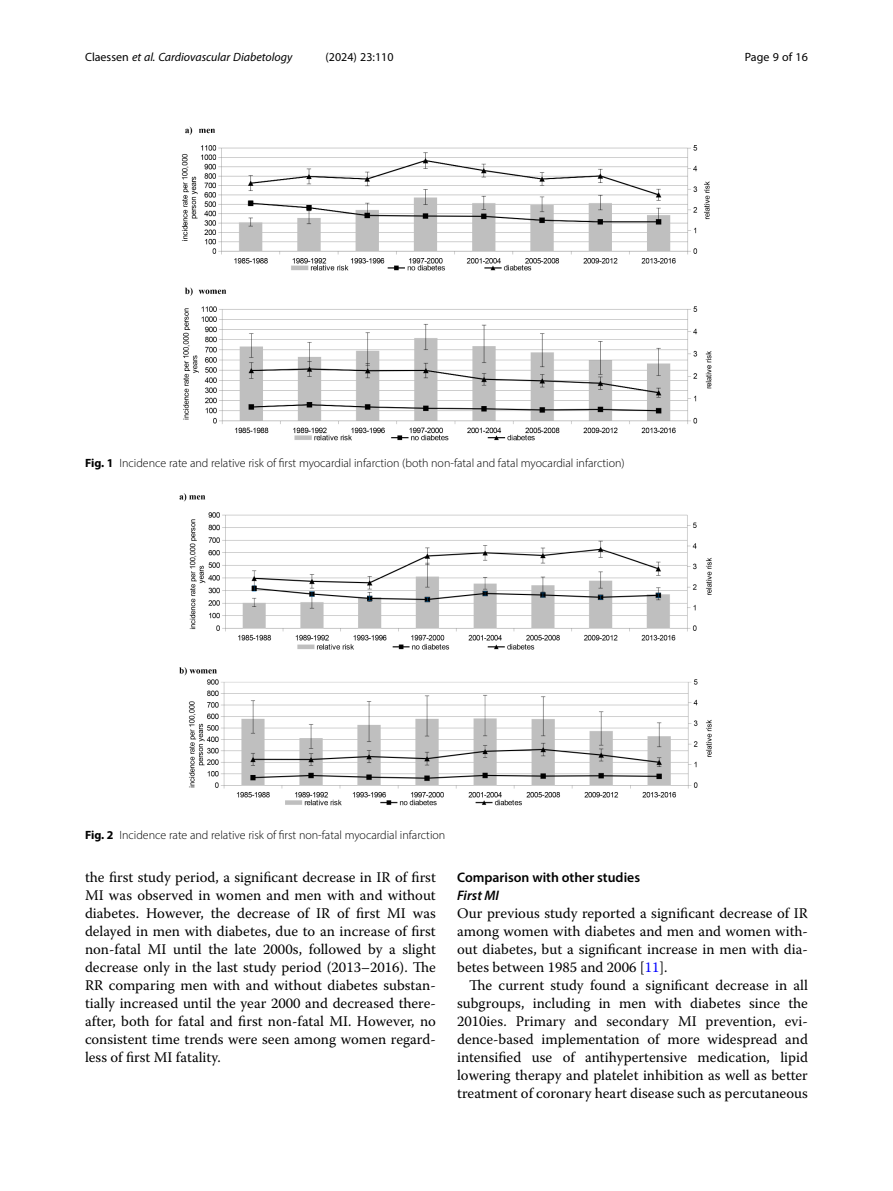
<style>
.page{position:relative;width:893px;height:1191px;background:#fff}
.page>*{position:absolute;margin:0;border:0;box-sizing:border-box;transform-origin:0 0}
.Body_Text{font:14.7px/18px "Warnock Pro";color:#000;text-align:justify}
.Body_Text_Indent{font:14.7px/18px "Warnock Pro";color:#000;text-align:justify}
.Head_2{font:600 13.8px "Myriad Pro";color:#000}
.Head_3_after_2{font:italic 600 13.8px "Myriad Pro";color:#000}
.Figure_Caption{font:300 12px "Myriad Pro";color:#000}
.t1{font:italic 12px "Myriad Pro";color:#000}
.t2{font:12px "Myriad Pro";color:#000}
.s1{font-style:normal}
.s2{font-weight:700}
.s3{color:#00f}
</style>
<div class="page">
<img style="left:179px;top:493px;width:533px;height:313px">
<img style="left:181px;top:126px;width:531px;height:314px">
<p class="t1" style="left:85px;top:50px;width:209px"><span class="s1">Claessen</span> et al. Cardiovascular Diabetology</p>
<p class="t2" style="left:326px;top:50px;width:70px">(2024) 23:110</p>
<p class="t2" style="left:745px;top:50px;width:65px">Page 9 of 16</p>
<p class="Figure_Caption" style="left:85px;top:456px;width:541px"><span class="s2">Fig. 1</span> Incidence rate and relative risk of first myocardial infarction (both non-fatal and fatal myocardial infarction)</p>
<p class="Figure_Caption" style="left:85px;top:828px;width:362px"><span class="s2">Fig. 2</span> Incidence rate and relative risk of first non-fatal myocardial infarction</p>
<p class="Body_Text" style="left:85px;top:868px;width:352px">the first study period, a significant decrease in IR of first MI was observed in women and men with and without diabetes. However, the decrease of IR of first MI was delayed in men with diabetes, due to an increase of first non-fatal MI until the late 2000s, followed by a slight decrease only in the last study period (2013–2016). The RR comparing men with and without diabetes substan&shy;tially increased until the year 2000 and decreased there&shy;after, both for fatal and first non-fatal MI. However, no consistent time trends were seen among women regard&shy;less of first MI fatality.</p>
<p class="Head_2" style="left:457px;top:869px;width:184px">Comparison with other studies</p>
<p class="Head_3_after_2" style="left:457px;top:887px;width:43px">First MI</p>
<p class="Body_Text" style="left:457px;top:904px;width:352px">Our previous study reported a significant decrease of IR among women with diabetes and men and women with&shy;out diabetes, but a significant increase in men with dia&shy;betes between 1985 and 2006 [<span class="s3">11</span>].</p>
<p class="Body_Text_Indent" style="left:457px;top:976px;width:352px;text-indent:12px">The current study found a significant decrease in all subgroups, including in men with diabetes since the 2010ies. Primary and secondary MI prevention, evi&shy;dence-based implementation of more widespread and intensified use of antihypertensive medication, lipid lowering therapy and platelet inhibition as well as better treatment of coronary heart disease such as percutaneous</p>
</div>
